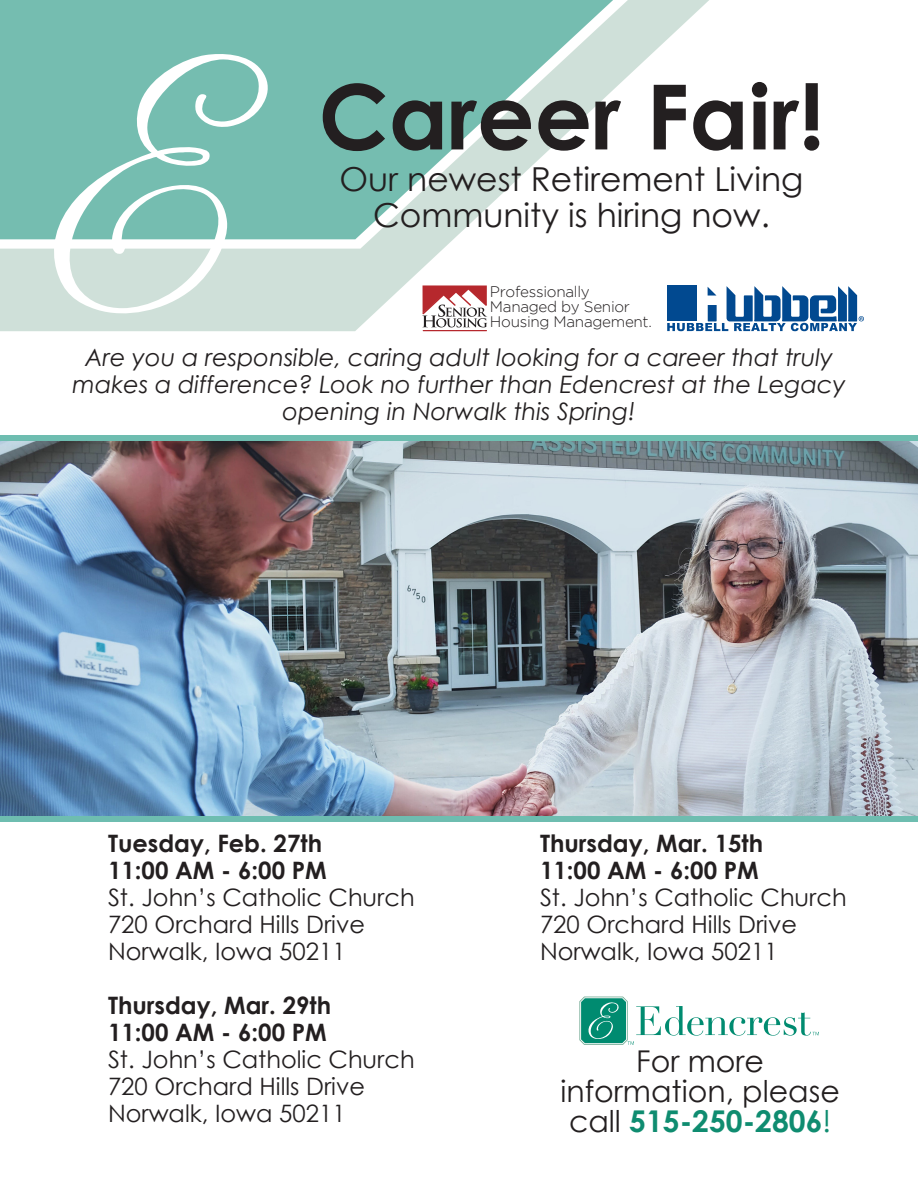
<style>
.page{position:relative;width:918px;height:1188px;background:#fff}
.page>*{position:absolute;margin:0;border:0;box-sizing:border-box;transform-origin:0 0}
.t1{font:700 90px "Century Gothic";color:#231f20}
.t2{font:33px/36px "Century Gothic";color:#231f20;text-align:center}
.t3{font:30px/30px "Century Gothic";color:#231f20;text-align:center}
.t4{font:24px "Century Gothic";color:#231f20}
.t5{font:italic 24px/27px "Century Gothic";color:#231f20;text-align:center}
.t6{font:700 24px "Century Gothic";color:#231f20}
.t7{font:300 15.3px/15.3px "Gotham";letter-spacing:-.02em;color:#231f20}
.s1{font-weight:700;color:#0f8c70}
.s2{color:#0f8c70}
</style>
<div class="page">
<svg style="left:0;top:0;width:709px;height:331px"></svg>
<svg style="left:50px;top:53px;width:219px;height:266px;fill:#75bdb0"></svg>
<hr style="left:423px;top:330px;width:64px;height:1px;background:#b6282d">
<svg style="left:422px;top:285px;width:65px;height:42px"></svg>
<img style="left:0;top:435px;width:918px;height:387px">
<svg style="left:579px;top:997px;width:240px;height:48px"></svg>
<div style="left:667px;top:285px;width:30px;height:36px;background:#014990"></div>
<svg style="left:667px;top:286px;width:197px;height:45px"></svg>
<p class="t1" style="left:319px;top:48px;width:507px">Career Fair!</p>
<p class="t2" style="left:339px;top:161px;width:465px">Our newest Retirement Living<br>Community is hiring now.</p>
<p class="t7" style="left:490px;top:283px;width:163px">Professionally<br>Managed by Senior<br>Housing Management.</p>
<p class="t5" style="left:73px;top:343px;width:774px">Are you a responsible, caring adult looking for a career that truly makes a difference? Look no further than Edencrest at the Legacy opening in Norwalk this Spring!</p>
<p class="t6" style="left:108px;top:825px;width:216px">Tuesday, Feb. 27th</p>
<p class="t6" style="left:540px;top:825px;width:225px">Thursday, Mar. 15th</p>
<p class="t6" style="left:108px;top:852px;width:220px">11:00 AM - 6:00 PM</p>
<p class="t6" style="left:540px;top:852px;width:220px">11:00 AM - 6:00 PM</p>
<p class="t4" style="left:108px;top:880px;width:308px">St. John’s Catholic Church</p>
<p class="t4" style="left:540px;top:880px;width:308px">St. John’s Catholic Church</p>
<p class="t4" style="left:108px;top:907px;width:259px">720 Orchard Hills Drive</p>
<p class="t4" style="left:540px;top:907px;width:259px">720 Orchard Hills Drive</p>
<p class="t4" style="left:108px;top:934px;width:239px">Norwalk, Iowa 50211</p>
<p class="t4" style="left:540px;top:934px;width:239px">Norwalk, Iowa 50211</p>
<p class="t6" style="left:108px;top:987px;width:225px">Thursday, Mar. 29th</p>
<p class="t6" style="left:108px;top:1014px;width:220px">11:00 AM - 6:00 PM</p>
<p class="t4" style="left:108px;top:1042px;width:308px">St. John’s Catholic Church</p>
<p class="t4" style="left:108px;top:1069px;width:259px">720 Orchard Hills Drive</p>
<p class="t4" style="left:108px;top:1096px;width:239px">Norwalk, Iowa 50211</p>
<p class="t3" style="left:561px;top:1046px;width:281px">For more information, please call <span class="s1">515-250-2806</span><span class="s2">!</span></p>
</div>
